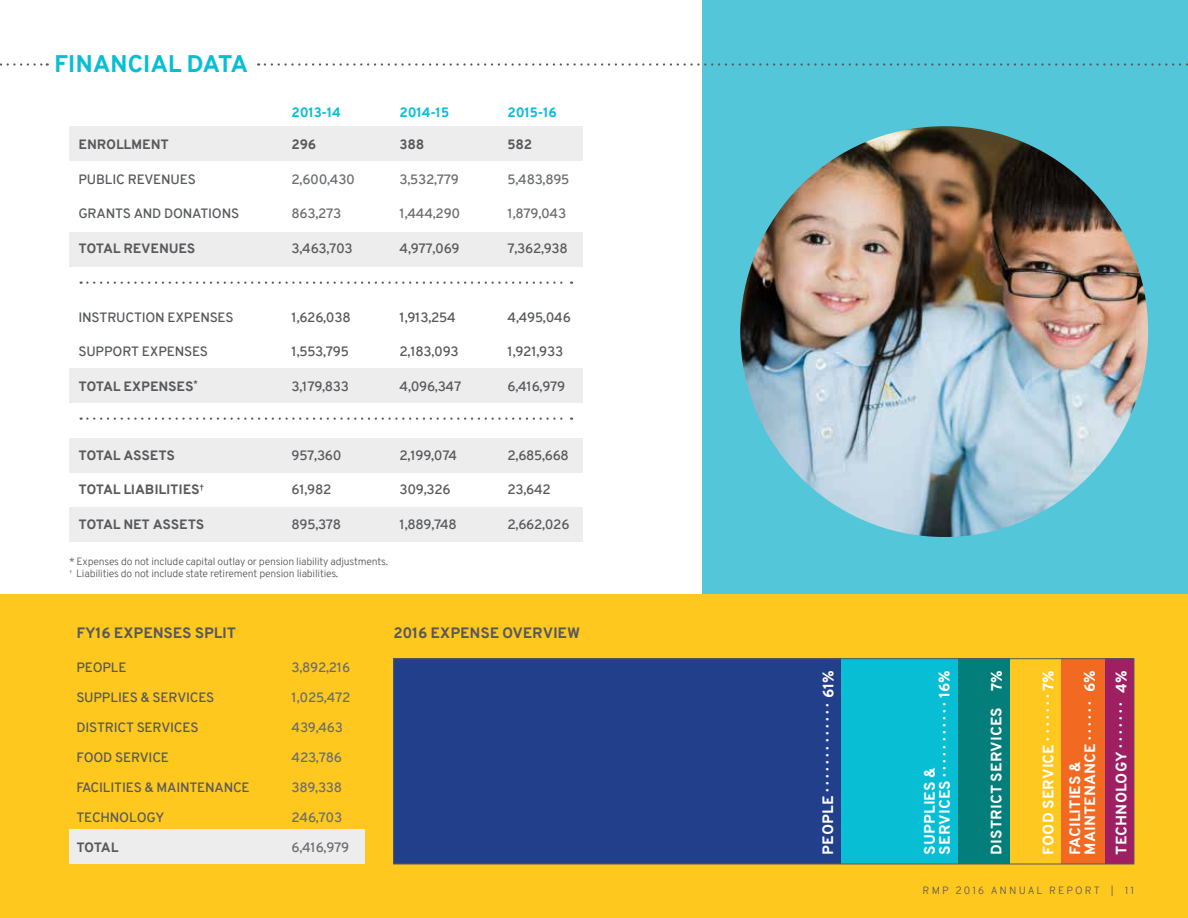
<style>
.page{position:relative;width:1188px;height:918px;background:#fff}
.page>*{position:absolute;margin:0;border:0;box-sizing:border-box;transform-origin:0 0}
.t1{font:700 24px "Overpass";letter-spacing:-.015em;color:#08bed5}
.t2{font:700 15px/12.6px "Overpass";color:#fff}
.t3{font:700 15px "Overpass";letter-spacing:-.015em;color:#58595b}
.t4{font:13.5px "Overpass";letter-spacing:-.015em;color:#58595b}
.t5{font:13.5px "Overpass";letter-spacing:-.02em;color:#6d6e71}
.t6{font:700 13.5px "Overpass";letter-spacing:-.015em;color:#58595b}
.t7{font:700 13.5px "Overpass";letter-spacing:-.02em;color:#08bed5}
.t8{font:300 10.5px/12.6px "Overpass";letter-spacing:-.02em;color:#58595b}
.t9{font:300 10.5px "Overpass";letter-spacing:.2em;color:#58595b}
</style>
<div class="page">
<div style="left:702px;top:0;width:486px;height:648px;background:#53c6da"></div>
<div style="left:0;top:594px;width:1188px;height:324px;background:#ffc81f"></div>
<div style="left:69px;top:232px;width:513px;height:34px;background:#ededee"></div>
<div style="left:69px;top:126px;width:513px;height:35px;background:#ededee"></div>
<div style="left:69px;top:368px;width:513px;height:34px;background:#ededee"></div>
<div style="left:69px;top:508px;width:513px;height:34px;background:#ededee"></div>
<div style="left:69px;top:829px;width:295px;height:35px;background:#ededee"></div>
<div style="left:69px;top:438px;width:513px;height:34px;background:#ededee"></div>
<svg style="left:81px;top:282px;width:491px;height:2px"></svg>
<svg style="left:81px;top:418px;width:491px;height:2px"></svg>
<svg style="left:0;top:63px;width:48px;height:3px"></svg>
<div style="left:1105px;top:659px;width:29px;height:205px;background:#9e2063"></div>
<div style="left:1061px;top:659px;width:44px;height:205px;background:#f26921"></div>
<div style="left:958px;top:659px;width:51px;height:205px;background:#047e7b"></div>
<div style="left:841px;top:659px;width:117px;height:205px;background:#08bed5"></div>
<div style="left:394px;top:659px;width:447px;height:205px;background:#223f8c"></div>
<div style="left:393px;top:659px;width:741px;height:205px;border:1px solid #58595b"></div>
<svg style="left:265px;top:63px;width:923px;height:3px"></svg>
<img style="left:740px;top:126px;width:408px;height:411px">
<h1 class="t1" style="left:54px;top:49px;width:196px">FINANCIAL DATA</h1>
<p class="t6" style="left:79px;top:136px;width:92px">ENROLLMENT</p>
<p class="t4" style="left:79px;top:171px;width:119px">PUBLIC REVENUES</p>
<p class="t4" style="left:79px;top:205px;width:162px">GRANTS AND DONATIONS</p>
<p class="t6" style="left:79px;top:240px;width:119px">TOTAL REVENUES</p>
<p class="t4" style="left:79px;top:309px;width:157px">INSTRUCTION EXPENSES</p>
<p class="t4" style="left:79px;top:343px;width:131px">SUPPORT EXPENSES</p>
<p class="t6" style="left:79px;top:378px;width:121px">TOTAL EXPENSES<sup>*</sup></p>
<p class="t7" style="left:292px;top:104px;width:51px">2013-14</p>
<p class="t7" style="left:400px;top:104px;width:51px">2014-15</p>
<p class="t7" style="left:508px;top:104px;width:51px">2015-16</p>
<p class="t6" style="left:292px;top:136px;width:26px">296</p>
<p class="t6" style="left:400px;top:136px;width:26px">388</p>
<p class="t6" style="left:508px;top:136px;width:26px">582</p>
<p class="t5" style="left:292px;top:171px;width:65px">2,600,430</p>
<p class="t5" style="left:400px;top:171px;width:61px">3,532,779</p>
<p class="t5" style="left:508px;top:171px;width:63px">5,483,895</p>
<p class="t5" style="left:292px;top:205px;width:51px">863,273</p>
<p class="t5" style="left:400px;top:205px;width:62px">1,444,290</p>
<p class="t5" style="left:508px;top:205px;width:60px">1,879,043</p>
<p class="t4" style="left:292px;top:240px;width:63px">3,463,703</p>
<p class="t4" style="left:400px;top:240px;width:62px">4,977,069</p>
<p class="t4" style="left:508px;top:240px;width:62px">7,362,938</p>
<p class="t4" style="left:292px;top:309px;width:61px">1,626,038</p>
<p class="t4" style="left:400px;top:309px;width:58px">1,913,254</p>
<p class="t4" style="left:508px;top:309px;width:65px">4,495,046</p>
<p class="t4" style="left:292px;top:343px;width:59px">1,553,795</p>
<p class="t4" style="left:400px;top:343px;width:61px">2,183,093</p>
<p class="t4" style="left:508px;top:343px;width:57px">1,921,933</p>
<p class="t4" style="left:292px;top:378px;width:59px">3,179,833</p>
<p class="t4" style="left:400px;top:378px;width:63px">4,096,347</p>
<p class="t4" style="left:508px;top:378px;width:59px">6,416,979</p>
<p class="t6" style="left:79px;top:447px;width:98px">TOTAL ASSETS</p>
<p class="t6" style="left:79px;top:481px;width:127px">TOTAL LIABILITIES<sup>†</sup></p>
<p class="t6" style="left:79px;top:516px;width:127px">TOTAL NET ASSETS</p>
<p class="t8" style="left:69px;top:555px;width:321px">* Expenses do not include capital outlay or pension liability adjustments. <sup>†</sup> Liabilities do not include state retirement pension liabilities.</p>
<p class="t4" style="left:292px;top:447px;width:51px">957,360</p>
<p class="t4" style="left:400px;top:447px;width:59px">2,199,074</p>
<p class="t4" style="left:508px;top:447px;width:63px">2,685,668</p>
<p class="t4" style="left:292px;top:481px;width:41px">61,982</p>
<p class="t4" style="left:400px;top:481px;width:53px">309,326</p>
<p class="t4" style="left:508px;top:481px;width:45px">23,642</p>
<p class="t4" style="left:292px;top:516px;width:51px">895,378</p>
<p class="t4" style="left:400px;top:516px;width:59px">1,889,748</p>
<p class="t4" style="left:508px;top:516px;width:63px">2,662,026</p>
<p class="t3" style="left:76px;top:624px;width:161px">FY16 EXPENSES SPLIT</p>
<p class="t4" style="left:76px;top:659px;width:52px">PEOPLE</p>
<p class="t4" style="left:76px;top:689px;width:140px">SUPPLIES &amp; SERVICES</p>
<p class="t4" style="left:76px;top:719px;width:124px">DISTRICT SERVICES</p>
<p class="t4" style="left:76px;top:749px;width:94px">FOOD SERVICE</p>
<p class="t4" style="left:76px;top:779px;width:175px">FACILITIES &amp; MAINTENANCE</p>
<p class="t4" style="left:76px;top:809px;width:90px">TECHNOLOGY</p>
<p class="t6" style="left:76px;top:839px;width:44px">TOTAL</p>
<p class="t5" style="left:292px;top:659px;width:60px">3,892,216</p>
<p class="t5" style="left:292px;top:689px;width:60px">1,025,472</p>
<p class="t5" style="left:292px;top:719px;width:53px">439,463</p>
<p class="t5" style="left:292px;top:749px;width:52px">423,786</p>
<p class="t5" style="left:292px;top:779px;width:52px">389,338</p>
<p class="t5" style="left:292px;top:809px;width:52px">246,703</p>
<p class="t5" style="left:292px;top:839px;width:59px">6,416,979</p>
<p class="t3" style="left:394px;top:624px;width:188px">2016 EXPENSE OVERVIEW</p>
<p class="t2" style="left:817px;top:855px;width:186px;rotate:-90deg">PEOPLE . . . . . . . . . . . . . 61%</p>
<p class="t2" style="left:990px;top:855px;width:186px;rotate:-90deg">DISTRICT SERVICES 7%</p>
<p class="t2" style="left:1042px;top:855px;width:186px;rotate:-90deg">FOOD SERVICE . . . . . . . 7%</p>
<p class="t2" style="left:1115px;top:855px;width:186px;rotate:-90deg">TECHNOLOGY . . . . . . . 4%</p>
<p class="t2" style="left:924px;top:855px;width:186px;rotate:-90deg">SUPPLIES &amp;<br>SERVICES . . . . . . . . . . . 16%</p>
<p class="t2" style="left:1068px;top:855px;width:186px;line-height:15px;rotate:-90deg">FACILITIES &amp;<br>MAINTENANCE . . . . . . 6%</p>
<p class="t9" style="left:923px;top:884px;width:213px">RMP 2016 ANNUAL REPORT | 11</p>
</div>
